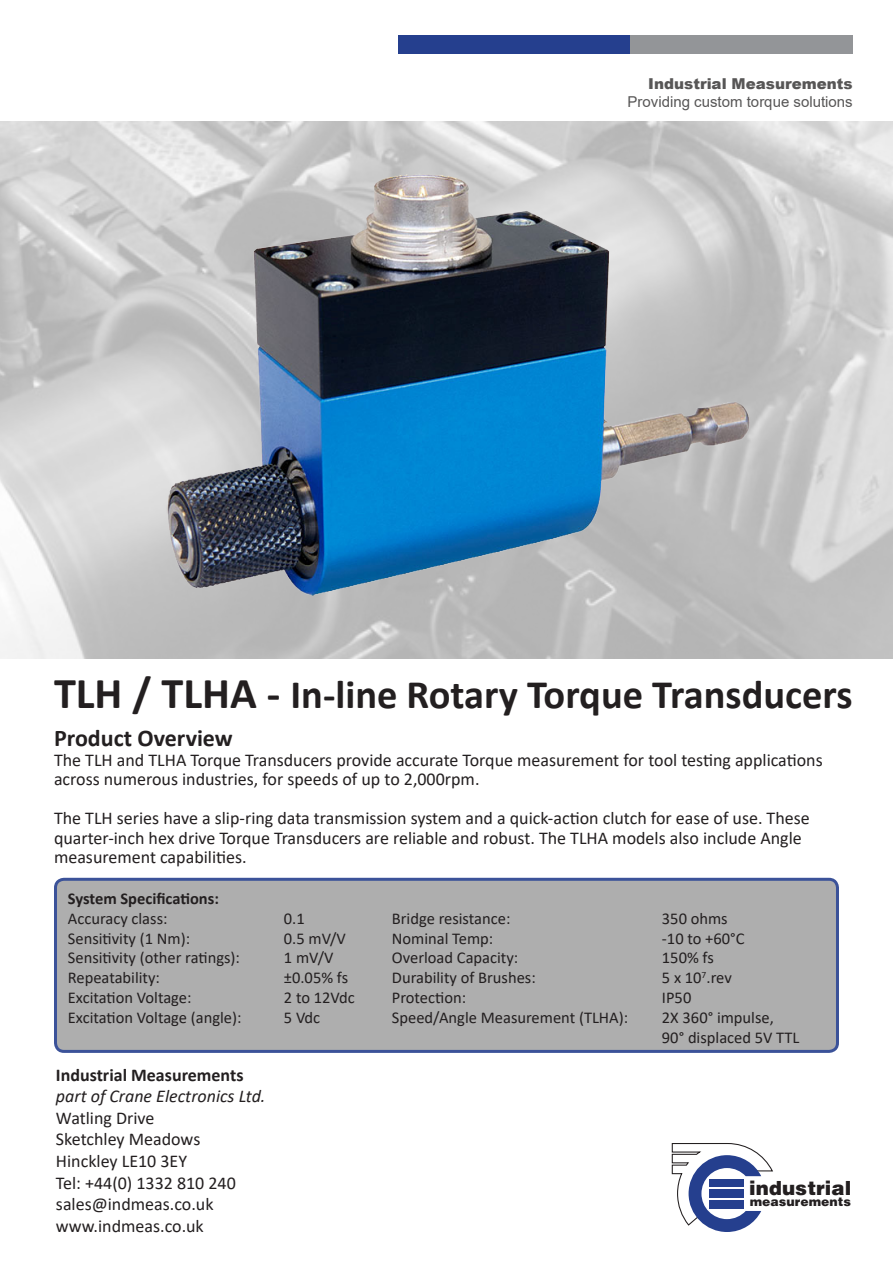
<style>
.page{position:relative;width:893px;height:1263px;background:#fff}
.page>*{position:absolute;margin:0;border:0;box-sizing:border-box;transform-origin:0 0}
.t1{font:700 40.5px "Calibri";color:#231f20}
.t2{font:700 24px "Calibri";color:#231f20}
.t3{font:900 19.8px "Helvetica";color:#231f20}
.t4{font:18px/19.5px "Calibri";color:#231f20}
.t5{font:italic 18px "Calibri";color:#231f20}
.t6{font:700 18px "Calibri";color:#231f20}
.t7{font:16.5px/19.8px "Calibri";color:#231f20}
.t8{font:700 16.5px "Calibri";color:#231f20}
.t9{font:15px "Arial";color:#575656}
.t10{font:900 15px "Arial";color:#575656}
.t11{font:900 12.45px "Helvetica";color:#231f20}
.s1{font-size:44.25px}
</style>
<div class="page">
<div style="left:398px;top:36px;width:232px;height:18px;background:#253f8e"></div>
<div style="left:630px;top:36px;width:223px;height:18px;background:#939598"></div>
<svg style="left:672px;top:1143px;width:101px;height:89px"></svg>
<div style="left:56px;top:879px;width:781px;height:172px;background:#aeaeae;border-radius:9px"></div>
<div style="left:54px;top:878px;width:785px;height:175px;border:3px solid #253f8e;border-radius:9px"></div>
<img style="left:162px;top:169px;width:594px;height:431px">
<p class="t10" style="left:648px;top:73px;width:206px">Industrial Measurements</p>
<p class="t9" style="left:628px;top:91px;width:227px">Providing custom torque solutions</p>
<p class="t1" style="left:54px;top:666px;width:800px"><span class="s1">TLH / TLHA -</span> In-line Rotary Torque Transducers</p>
<p class="t2" style="left:54px;top:721px;width:180px">Product Overview</p>
<p class="t4" style="left:54px;top:749px;width:770px">The TLH and TLHA Torque Transducers provide accurate Torque measurement for tool testing applications across numerous industries, for speeds of up to 2,000rpm.</p>
<p class="t4" style="left:54px;top:808px;width:757px">The TLH series have a slip-ring data transmission system and a quick-action clutch for ease of use. These quarter-inch hex drive Torque Transducers are reliable and robust. The TLHA models also include Angle measurement capabilities.</p>
<p class="t8" style="left:68px;top:887px;width:153px">System Specifications:</p>
<p class="t7" style="left:68px;top:908px;width:101px">Accuracy class:</p>
<p class="t7" style="left:284px;top:908px;width:22px">0.1</p>
<p class="t7" style="left:392px;top:908px;width:120px">Bridge resistance:</p>
<p class="t7" style="left:662px;top:908px;width:67px">350 ohms</p>
<p class="t7" style="left:68px;top:928px;width:124px">Sensitivity (1 Nm):</p>
<p class="t7" style="left:284px;top:928px;width:64px">0.5 mV/V</p>
<p class="t7" style="left:392px;top:928px;width:103px">Nominal Temp:</p>
<p class="t7" style="left:662px;top:928px;width:84px">-10 to +60°C</p>
<p class="t7" style="left:68px;top:947px;width:174px">Sensitivity (other ratings):</p>
<p class="t7" style="left:284px;top:947px;width:51px">1 mV/V</p>
<p class="t7" style="left:392px;top:947px;width:128px">Overload Capacity:</p>
<p class="t7" style="left:662px;top:947px;width:53px">150% fs</p>
<p class="t7" style="left:68px;top:967px;width:94px">Repeatability:</p>
<p class="t7" style="left:284px;top:967px;width:66px">±0.05% fs</p>
<p class="t7" style="left:392px;top:967px;width:145px">Durability of Brushes:</p>
<p class="t7" style="left:662px;top:967px;width:71px">5 x 10<sup>7</sup>.rev</p>
<p class="t7" style="left:68px;top:987px;width:125px">Excitation Voltage:</p>
<p class="t7" style="left:284px;top:987px;width:72px">2 to 12Vdc</p>
<p class="t7" style="left:392px;top:987px;width:76px">Protection:</p>
<p class="t7" style="left:662px;top:987px;width:31px">IP50</p>
<p class="t7" style="left:68px;top:1007px;width:175px">Excitation Voltage (angle):</p>
<p class="t7" style="left:284px;top:1007px;width:38px">5 Vdc</p>
<p class="t7" style="left:392px;top:1007px;width:238px">Speed/Angle Measurement (TLHA):</p>
<p class="t7" style="left:662px;top:1007px;width:139px">2X 360° impulse,<br>90° displaced 5V TTL</p>
<p class="t6" style="left:56px;top:1062px;width:189px">Industrial Measurements</p>
<p class="t5" style="left:56px;top:1084px;width:211px">part of Crane Electronics Ltd.</p>
<p class="t4" style="left:56px;top:1107px;width:100px">Watling Drive</p>
<p class="t4" style="left:56px;top:1129px;width:146px">Sketchley Meadows</p>
<p class="t4" style="left:56px;top:1151px;width:133px">Hinckley LE10 3EY</p>
<p class="t4" style="left:56px;top:1172px;width:181px">Tel: +44(0) 1332 810 240</p>
<p class="t4" style="left:56px;top:1194px;width:159px">sales@indmeas.co.uk</p>
<p class="t4" style="left:56px;top:1215px;width:149px">www.indmeas.co.uk</p>
<p class="t3" style="left:749px;top:1176px;width:104px">industrial</p>
<p class="t11" style="left:750px;top:1194px;width:103px">measurements</p>
</div>
